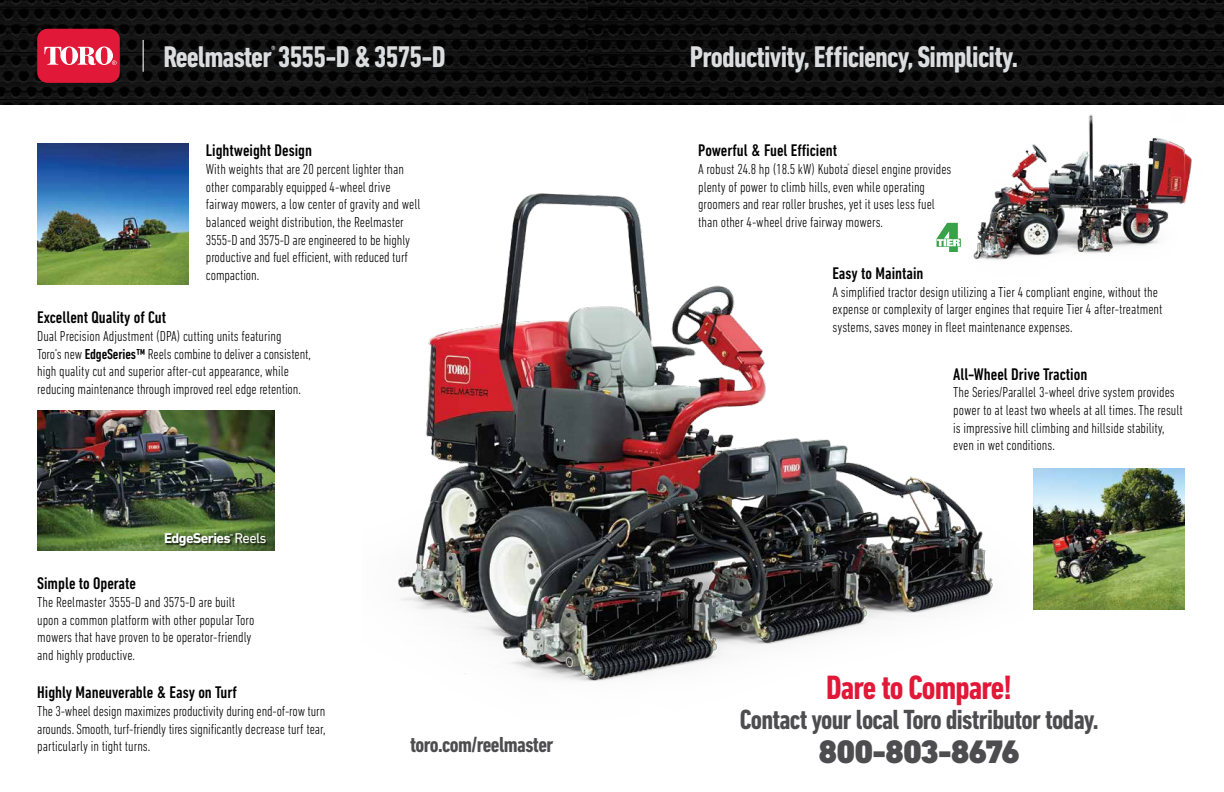
<style>
.page{position:relative;width:1224px;height:792px;background:#fff}
.page>*{position:absolute;margin:0;border:0;box-sizing:border-box;transform-origin:0 0}
.t1{font:700 condensed 34.3px "DIN Next LT Pro";letter-spacing:-.025em;color:#e11837}
.t2{font:900 33.1px "DIN Next LT Pro";letter-spacing:-.035em;color:#4d4d4f}
.t3{font:700 condensed 30.5px "DIN Next LT Pro";letter-spacing:-.025em;color:#dcddde}
.t4{font:700 condensed 28.2px "DIN Next LT Pro";letter-spacing:-.025em;color:#4d4d4f}
.t5{font:700 condensed 22.1px "DIN Next LT Pro";letter-spacing:-.025em;color:#4d4d4f}
.t6{font:500 condensed 17.2px "DIN Next LT Pro";color:#000}
.t7{font:300 condensed 14.7px/17.7px "DIN Next LT Pro";color:#000}
.t8{font:700 14.4px "DIN Next LT Pro";letter-spacing:-.045em;color:#fff}
.t9{font:700 condensed 10.7px "DIN Next LT Pro";color:#dcddde}
.t10{font:300 condensed 5.2px "DIN Next LT Pro";color:#000}
.t11{font:700 2.7px "DIN Next LT Pro";color:#fff}
.s1{font-weight:500}
.s2{font-weight:400}
</style>
<div class="page">
<img style="left:398px;top:193px;width:640px;height:489px">
<img style="left:0;top:0;width:589px;height:104px">
<img style="left:589px;top:0;width:635px;height:104px">
<div style="left:37px;top:29px;width:83px;height:54px;background:#e11837;border-radius:11px"></div>
<svg style="left:44px;top:46px;width:73px;height:19px"></svg>
<img style="left:37px;top:144px;width:152px;height:140px">
<img style="left:1033px;top:469px;width:152px;height:141px">
<img style="left:933px;top:69px;width:290px;height:215px">
<hr style="left:143px;top:40px;width:1px;height:32px;background:#fff">
<svg style="left:937px;top:223px;width:24px;height:29px"></svg>
<img style="left:37px;top:410px;width:237px;height:141px">
<div style="left:166px;top:533px;width:102px;height:15px;background:#000;opacity:.75"></div>
<h3 class="t3" style="left:163px;top:39px;width:284px">Reelmaster 3555-D &amp; 3575-D</h3>
<p class="t9" style="left:271px;top:43px;width:6px">®</p>
<p class="t6" style="left:206px;top:141px;width:108px">Lightweight Design</p>
<p class="t7" style="left:206px;top:160px;width:216px">With weights that are 20 percent lighter than other comparably equipped 4-wheel drive fairway mowers, a low center of gravity and well balanced weight distribution, the Reelmaster 3555-D and 3575-D are engineered to be highly productive and fuel efficient, with reduced turf compaction.</p>
<p class="t6" style="left:37px;top:308px;width:130px">Excellent Quality of Cut</p>
<p class="t7" style="left:37px;top:327px;width:275px">Dual Precision Adjustment (DPA) cutting units featuring<br>Toro’s new <span class="s1">EdgeSeries™</span> Reels combine to deliver a consistent, high quality cut and superior after-cut appearance, while reducing maintenance through improved reel edge retention.</p>
<p class="t8" style="left:164px;top:530px;width:104px">EdgeSeries <span class="s2">Reels</span></p>
<p class="t11" style="left:230px;top:533px;width:5px">TM</p>
<p class="t6" style="left:37px;top:574px;width:100px">Simple to Operate</p>
<p class="t7" style="left:37px;top:593px;width:219px">The Reelmaster 3555-D and 3575-D are built upon a common platform with other popular Toro mowers that have proven to be operator-friendly and highly productive.</p>
<p class="t6" style="left:37px;top:683px;width:201px">Highly Maneuverable &amp; Easy on Turf</p>
<p class="t7" style="left:37px;top:702px;width:290px;text-align:justify">The 3-wheel design maximizes productivity during end-of-row turn arounds. Smooth, turf-friendly tires significantly decrease turf tear, particularly in tight turns.</p>
<h3 class="t5" style="left:410px;top:732px;width:145px">toro.com/reelmaster</h3>
<h3 class="t3" style="left:690px;top:39px;width:330px">Productivity, Efficiency, Simplicity.</h3>
<p class="t6" style="left:698px;top:141px;width:141px">Powerful &amp; Fuel Efficient</p>
<p class="t7" style="left:698px;top:160px;width:255px">A robust 24.8 hp (18.5 kW) Kubota diesel engine provides</p>
<p class="t10" style="left:848px;top:163px;width:4px">®</p>
<p class="t7" style="left:698px;top:178px;width:238px">plenty of power to climb hills, even while operating groomers and rear roller brushes, yet it uses less fuel than other 4-wheel drive fairway mowers.</p>
<p class="t6" style="left:832px;top:263px;width:93px">Easy to Maintain</p>
<p class="t7" style="left:832px;top:283px;width:332px">A simplified tractor design utilizing a Tier 4 compliant engine, without the expense or complexity of larger engines that require Tier 4 after-treatment systems, saves money in fleet maintenance expenses.</p>
<p class="t6" style="left:953px;top:364px;width:136px">All-Wheel Drive Traction</p>
<p class="t7" style="left:953px;top:383px;width:231px">The Series/Parallel 3-wheel drive system provides power to at least two wheels at all times. The result is impressive hill climbing and hillside stability, even in wet conditions.</p>
<h1 class="t1" style="left:826px;top:668px;width:187px">Dare to Compare!</h1>
<h3 class="t4" style="left:740px;top:704px;width:360px">Contact your local Toro distributor today.</h3>
<h2 class="t2" style="left:818px;top:732px;width:203px">800-803-8676</h2>
</div>
